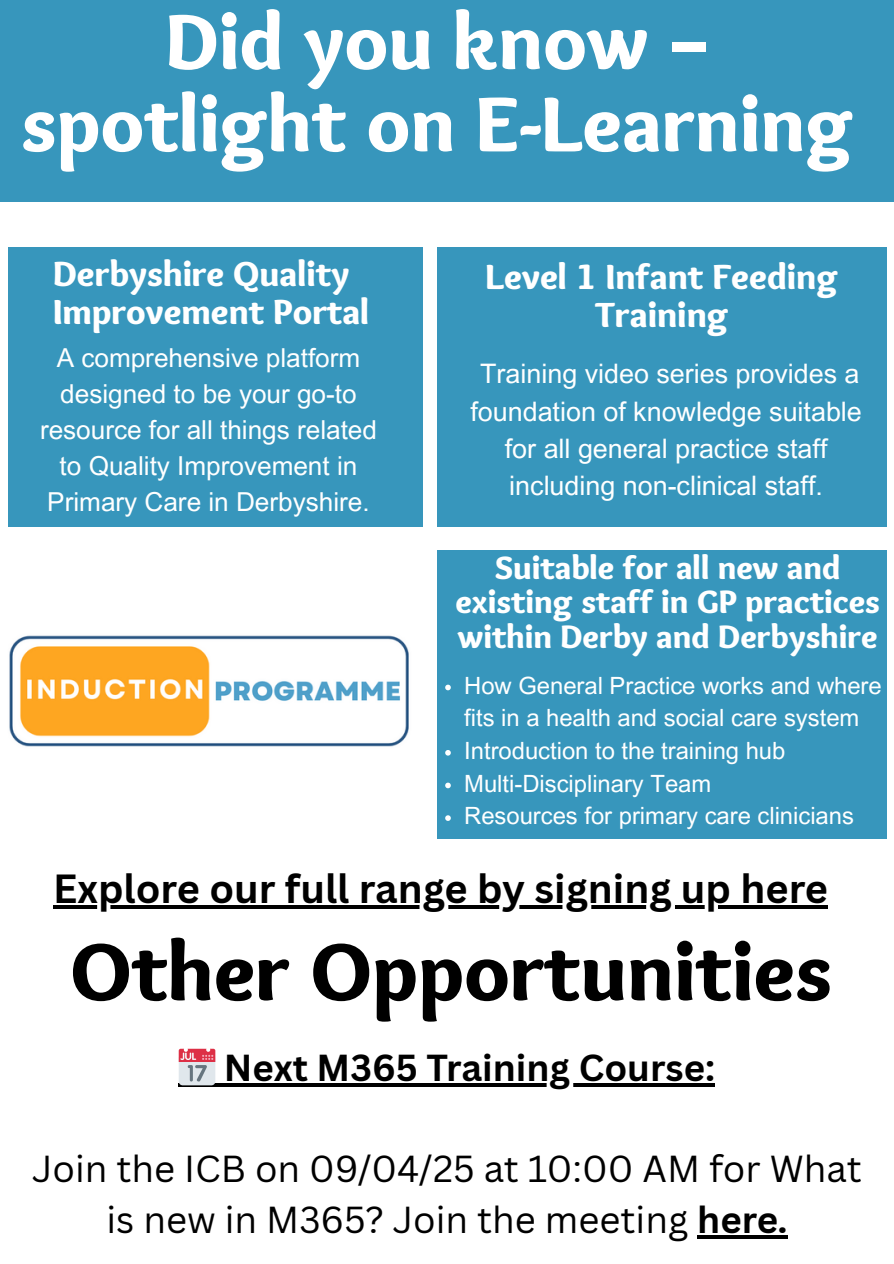
<style>
.page{position:relative;width:894px;height:1264px;background:#fff}
.page>*{position:absolute;margin:0;border:0;box-sizing:border-box;transform-origin:0 0}
.t1{font:900 84.3px "Sukar";color:#000}
.t2{font:900 80.7px/82.2px "Sukar";color:#fff;text-align:center}
.t3{font:700 39.6px "Canva Sans";color:#000}
.t4{font:36.6px/50.7px "Canva Sans";color:#000;text-align:center}
.t5{font:700 36.6px "Canva Sans";color:#000}
.t6{font:900 36.3px/37.7px "Sukar";color:#fff;text-align:center}
.t7{font:900 36.15px/37.3px "Sukar";color:#fff}
.t8{font:900 33.6px/35px "Sukar";color:#fff;text-align:center}
.t9{font:26.85px/37.2px "Arial MT Pro";color:#fff;text-align:center}
.t10{font:26.1px/36px "Arial MT Pro";color:#fff;text-align:center}
.t11{font:23.7px/32.7px "Arial MT Pro";color:#fff}
.s1{font-family:"Noto Sans";font-weight:700}
.s2{font-weight:700}
</style>
<div class="page">
<div style="left:0;top:0;width:893px;height:202px;background:#3796bc"></div>
<img style="left:9px;top:635px;width:400px;height:112px">
<div style="left:437px;top:550px;width:449px;height:289px;background:#3796bc"></div>
<svg style="left:445px;top:684px;width:5px;height:6px"></svg>
<svg style="left:445px;top:750px;width:5px;height:5px"></svg>
<svg style="left:445px;top:782px;width:5px;height:6px"></svg>
<svg style="left:445px;top:815px;width:5px;height:6px"></svg>
<div style="left:8px;top:247px;width:415px;height:280px;background:#3796bc"></div>
<div style="left:437px;top:247px;width:449px;height:280px;background:#3796bc"></div>
<svg style="left:53px;top:905px;width:774px;height:4px;fill:#000"></svg>
<hr style="left:179px;top:1083px;width:536px;height:3px;background:#000">
<hr style="left:697px;top:1235px;width:80px;height:3px;background:#000">
<svg style="left:777px;top:1235px;width:10px;height:3px"></svg>
<h1 class="t2" style="left:21px;top:9px;width:833px">Did you know <span class="s1">– </span>spotlight on E-Learning</h1>
<h2 class="t7" style="left:53px;top:259px;width:317px">Derbyshire Quality<br>Improvement Portal</h2>
<h5 class="t10" style="left:40px;top:342px;width:338px">A comprehensive platform designed to be your go-to resource for all things related to Quality Improvement in<br>Primary Care in Derbyshire.</h5>
<h4 class="t6" style="left:485px;top:262px;width:354px">Level 1 Infant Feeding<br>Training</h4>
<h5 class="t9" style="left:470px;top:359px;width:393px">Training video series provides a foundation of knowledge suitable for all general practice staff including non-clinical staff.</h5>
<h2 class="t8" style="left:455px;top:553px;width:426px">Suitable for all new and existing staff in GP practices within Derby and Derbyshire</h2>
<p class="t11" style="left:464px;top:672px;width:431px">How General Practice works and where i fits in a health and social care system Introduction to the training hub Multi-Disciplinary Team<br>Resources for primary care clinicians</p>
<p class="t3" style="left:53px;top:860px;width:776px">Explore our full range by signing up here</p>
<h2 class="t1" style="left:70px;top:923px;width:763px">Other Opportunities</h2>
<h2 class="t5" style="left:224px;top:1041px;width:492px">Next M365 Training Course:</h2>
<h1 class="t4" style="left:32px;top:1142px;width:830px">Join the ICB on 09/04/25 at 10:00 AM for What is new in M365? Join the meeting <span class="s2">here.</span></h1>
</div>
